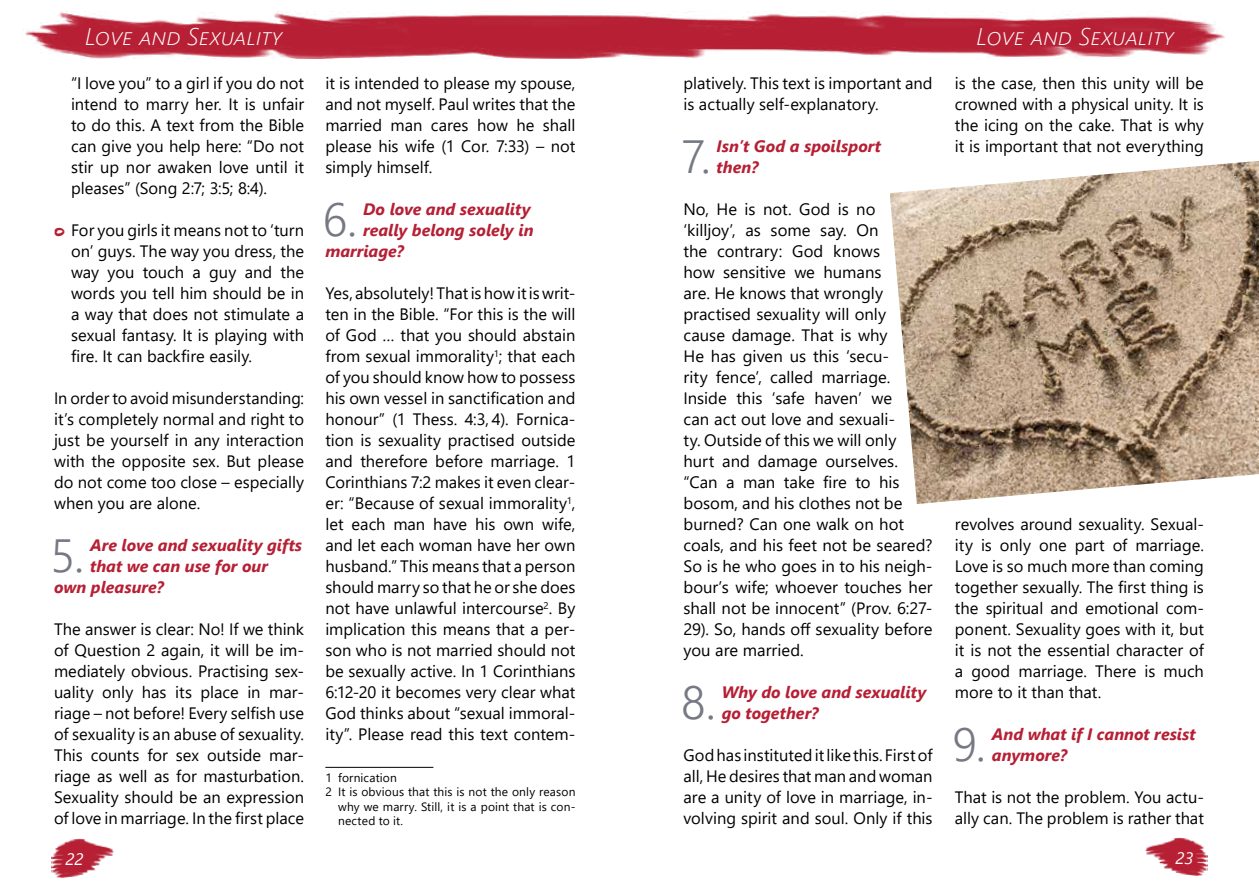
<style>
.page{position:relative;width:1259px;height:893px;background:#fff}
.page>*{position:absolute;margin:0;border:0;box-sizing:border-box;transform-origin:0 0}
.t1{font:300 46.5px "Segoe UI";color:#767984}
.t2{font:italic 300 24px "Segoe UI";color:#fff}
.t3{font:16.5px/21px "Segoe UI";color:#000;text-align:justify}
.t4{font:italic 700 16.5px/21px "Segoe UI";color:#b61f34}
.t5{font:italic 16.5px "Segoe UI";color:#fff}
.t6{font:12px "Segoe UI";letter-spacing:.01em;color:#000}
.s1{font-family:"Daniel";font-weight:900;color:#b61f34}
</style>
<div class="page">
<img style="left:51px;top:839px;width:63px;height:38px">
<img style="left:1145px;top:838px;width:63px;height:38px">
<img style="left:25px;top:12px;width:1200px;height:46px">
<hr style="left:325px;top:767px;width:108px;height:1px;background:#000">
<img style="left:890px;top:161px;width:369px;height:343px">
<h2 class="t2" style="left:85px;top:14px;width:199px">Love and Sexuality</h2>
<h2 class="t2" style="left:976px;top:14px;width:199px">Love and Sexuality</h2>
<p class="t3" style="left:71px;top:71px;width:235px">“I love you” to a girl if you do not intend to marry her. It is unfair to do this. A text from the Bible can give you help here: “Do not stir up nor awaken love until it pleases” (Song 2:7; 3:5; 8:4).</p>
<p class="t3" style="left:71px;top:218px;width:235px;text-indent:-17px"><span class="s1">o</span> For you girls it means not to ‘turn on’ guys. The way you dress, the way you touch a guy and the words you tell him should be in a way that does not stimulate a sexual fantasy. It is playing with fire. It can backfire easily.</p>
<p class="t3" style="left:54px;top:386px;width:252px">In order to avoid misunderstanding: it’s completely normal and right to just be yourself in any interaction with the opposite sex. But please do not come too close – especially when you are alone.</p>
<h1 class="t1" style="left:50px;top:512px;width:35px">5.</h1>
<p class="t4" style="left:90px;top:532px;width:214px">Are love and sexuality gifts</p>
<p class="t3" style="left:683px;top:71px;width:250px">platively. This text is important and is actually self-explanatory.</p>
<h1 class="t1" style="left:682px;top:113px;width:30px">7.</h1>
<p class="t4" style="left:716px;top:133px;width:166px">Isn’t God a spoilsport then?</p>
<p class="t3" style="left:683px;top:197px;width:251px;text-align:left">No, He is not. God is no<br>‘killjoy’, as some say. On<br>the contrary: God knows<br>how sensitive we humans<br>are. He knows that wrongly practised sexuality will only<br>cause damage. That is why<br>He has given us this ‘secu-<br>rity fence’, called marriage.<br>Inside this ‘safe haven’ we<br>can act out love and sexuali-<br>ty. Outside of this we will only<br>hurt and damage ourselves. “Can a man take fire to his bosom, and his clothes not be burned? Can one walk on hot coals, and his feet not be seared?<br>So is he who goes in to his neigh&shy;bour’s wife; whoever touches her shall not be innocent” (Prov. 6:27-<br>29). So, hands off sexuality before you are married.</p>
<h1 class="t1" style="left:681px;top:659px;width:36px">8.</h1>
<p class="t4" style="left:721px;top:679px;width:206px">Why do love and sexuality go together?</p>
<p class="t3" style="left:683px;top:743px;width:251px">God has instituted it like this. First of all, He desires that man and woman are a unity of love in marriage, in&shy;volving spirit and soul. Only if this</p>
<p class="t3" style="left:955px;top:71px;width:251px">is the case, then this unity will be crowned with a physical unity. It is the icing on the cake. That is why it is important that not everything</p>
<p class="t3" style="left:325px;top:72px;width:252px">it is intended to please my spouse, and not myself. Paul writes that the married man cares how he shall please his wife (1 Cor. 7:33) – not simply himself.</p>
<h1 class="t1" style="left:323px;top:176px;width:36px">6.</h1>
<p class="t4" style="left:363px;top:196px;width:169px">Do love and sexuality</p>
<p class="t4" style="left:363px;top:217px;width:172px">really belong solely in</p>
<p class="t4" style="left:325px;top:238px;width:80px">marriage?</p>
<p class="t3" style="left:325px;top:281px;width:252px">Yes, absolutely! That is how it is writ&shy;ten in the Bible. “For this is the will of God … that you should abstain from sexual immorality<sup>1</sup>; that each of you should know how to possess his own vessel in sanctification and honour” (1 Thess. 4:3, 4). Fornica&shy;tion is sexuality practised outside and therefore before marriage. 1<br>Corinthians 7:2 makes it even clear&shy;er: “Because of sexual immorality<sup>1</sup>, let each man have his own wife, and let each woman have her own husband.” This means that a person should marry so that he or she does not have unlawful intercourse<sup>2</sup>. By implication this means that a per&shy;son who is not married should not be sexually active. In 1 Corinthians 6:12-20 it becomes very clear what God thinks about “sexual immoral&shy;ity”. Please read this text contem-</p>
<p class="t6" style="left:325px;top:766px;width:73px">1 fornication</p>
<p class="t6" style="left:325px;top:781px;width:252px">2 It is obvious that this is not the only reason</p>
<p class="t6" style="left:338px;top:795px;width:239px">why we marry. Still, it is a point that is con-</p>
<p class="t6" style="left:338px;top:809px;width:67px">nected to it.</p>
<p class="t3" style="left:955px;top:513px;width:251px">revolves around sexuality. Sexual&shy;ity is only one part of marriage.<br>Love is so much more than coming together sexually. The first thing is the spiritual and emotional com&shy;ponent. Sexuality goes with it, but it is not the essential character of a good marriage. There is much more to it than that.</p>
<h1 class="t1" style="left:952px;top:701px;width:35px">9.</h1>
<p class="t4" style="left:992px;top:721px;width:205px">And what if I cannot resist anymore?</p>
<p class="t3" style="left:955px;top:785px;width:251px">That is not the problem. You actu&shy;ally can. The problem is rather that</p>
<p class="t4" style="left:90px;top:553px;width:179px">that we can use for our</p>
<p class="t4" style="left:54px;top:574px;width:111px">own pleasure?</p>
<p class="t3" style="left:54px;top:617px;width:252px">The answer is clear: No! If we think of Question 2 again, it will be im&shy;mediately obvious. Practising sex&shy;uality only has its place in mar&shy;riage – not before! Every selfish use of sexuality is an abuse of sexuality.<br>This counts for sex outside mar&shy;riage as well as for masturbation.<br>Sexuality should be an expression of love in marriage. In the first place</p>
<p class="t5" style="left:66px;top:843px;width:19px">22</p>
<p class="t5" style="left:1175px;top:842px;width:19px">23</p>
</div>
